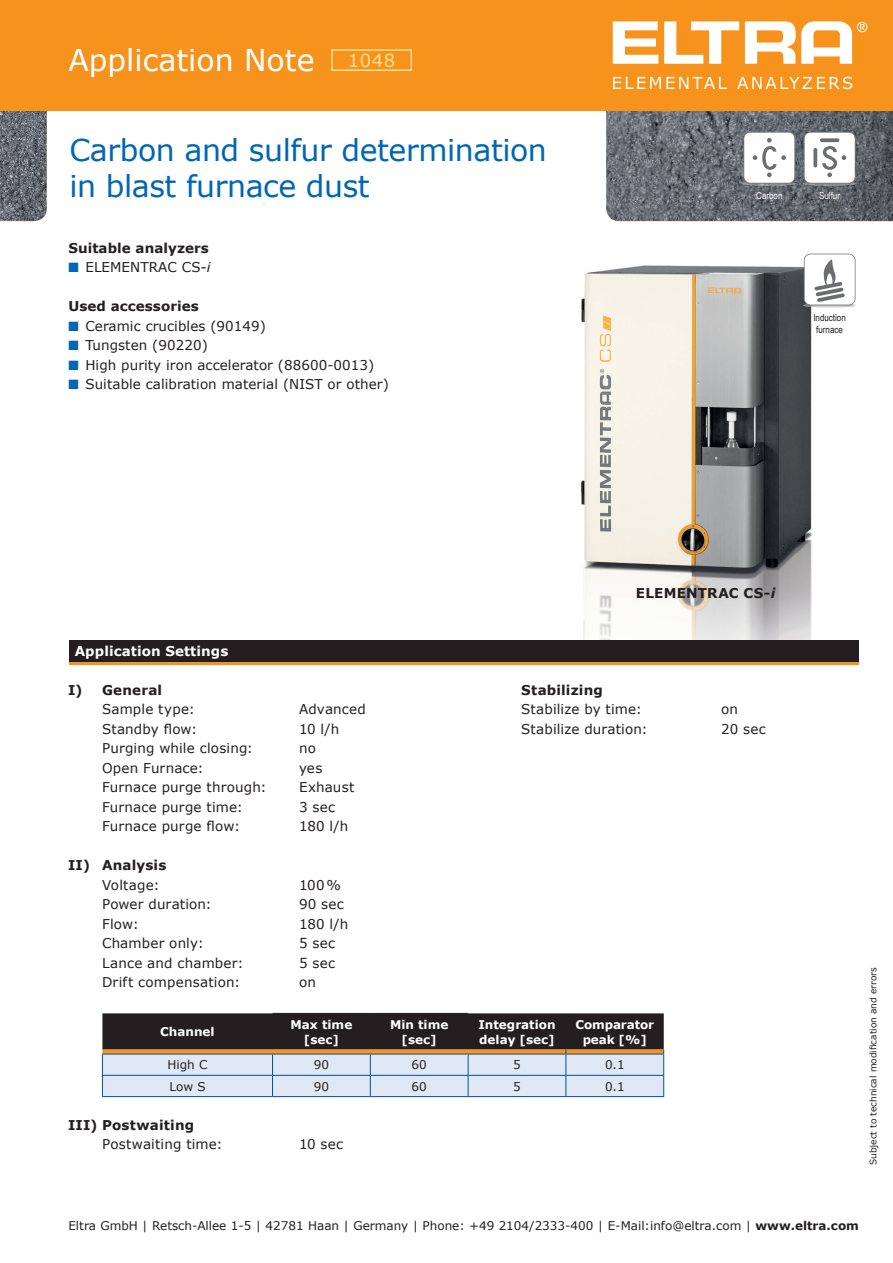
<style>
.page{position:relative;width:893px;height:1263px;background:#fff}
.page>*{position:absolute;margin:0;border:0;box-sizing:border-box;transform-origin:0 0}
.t1{font:30px/36px "Verdana";letter-spacing:-.015em;color:#0166b3}
.t2{font:30px "Verdana";color:#fff}
.t3{font:18px "Verdana";color:#ffe192}
.t4{font:13.5px "Verdana";letter-spacing:.005em;color:#231f20}
.t5{font:700 13.5px "Verdana";letter-spacing:.01em;color:#231f20}
.t6{font:700 13.5px "Verdana";letter-spacing:.005em;color:#fff}
.t7{font:12px "Verdana";color:#231f20}
.t8{font:700 12px/15px "Verdana";color:#fff;text-align:center}
.t9{font:9.75px/11.7px "Arial Narrow";color:#231f20}
.t10{font:9.75px "Arial Narrow";color:#fff}
.t11{font:9px "Verdana";color:#231f20}
.s1{color:#0166b3}
.s2{font-style:italic}
.s3{font-weight:700}
</style>
<div class="page">
<img style="left:0;top:111px;width:47px;height:110px">
<img style="left:581px;top:253px;width:245px;height:387px">
<div style="left:0;top:0;width:893px;height:111px;background:#f7931d"></div>
<div style="left:331px;top:49px;width:81px;height:22px;border:2px solid #ffe192"></div>
<svg style="left:102px;top:1013px;width:562px;height:83px;background:#8b898b"></svg>
<hr style="left:273px;top:1013px;width:97px;height:1px;background:#231f20">
<hr style="left:370px;top:1013px;width:98px;height:1px;background:#231f20">
<hr style="left:102px;top:1075px;width:171px;height:1px;background:#01519b">
<hr style="left:273px;top:1075px;width:97px;height:1px;background:#01519b">
<hr style="left:370px;top:1075px;width:98px;height:1px;background:#01519b">
<hr style="left:468px;top:1075px;width:98px;height:1px;background:#01519b">
<hr style="left:566px;top:1075px;width:98px;height:1px;background:#01519b">
<hr style="left:102px;top:1096px;width:171px;height:1px;background:#01519b">
<hr style="left:273px;top:1096px;width:97px;height:1px;background:#01519b">
<hr style="left:370px;top:1096px;width:98px;height:1px;background:#01519b">
<hr style="left:468px;top:1096px;width:98px;height:1px;background:#01519b">
<hr style="left:566px;top:1096px;width:98px;height:1px;background:#01519b">
<hr style="left:102px;top:1054px;width:171px;height:1px;background:#01519b">
<hr style="left:273px;top:1054px;width:97px;height:1px;background:#01519b">
<hr style="left:370px;top:1054px;width:98px;height:1px;background:#01519b">
<hr style="left:468px;top:1054px;width:98px;height:1px;background:#01519b">
<hr style="left:566px;top:1054px;width:98px;height:1px;background:#01519b">
<div style="left:69px;top:640px;width:790px;height:21px;background:#231f20"></div>
<hr style="left:69px;top:662px;width:790px;height:3px;background:#f7931d">
<svg style="left:804px;top:254px;width:52px;height:53px"></svg>
<svg style="left:613px;top:21px;width:45px;height:43px"></svg>
<svg style="left:664px;top:21px;width:75px;height:43px"></svg>
<svg style="left:745px;top:21px;width:122px;height:43px"></svg>
<svg style="left:613px;top:77px;width:114px;height:12px"></svg>
<svg style="left:737px;top:77px;width:115px;height:12px"></svg>
<svg style="left:606px;top:111px;width:287px;height:110px;background:#7b7f85"></svg>
<svg style="left:820px;top:138px;width:19px;height:4px"></svg>
<svg style="left:813px;top:148px;width:4px;height:19px"></svg>
<h1 class="t2" style="left:68px;top:39px;width:248px">Application Note</h1>
<h2 class="t3" style="left:348px;top:48px;width:49px">1048</h2>
<h1 class="t1" style="left:69px;top:131px;width:479px">Carbon and sulfur determination in blast furnace dust</h1>
<p class="t5" style="left:68px;top:238px;width:142px">Suitable analyzers</p>
<p class="t4" style="left:68px;top:258px;width:144px"><span class="s1">■</span> ELEMENTRAC CS<span class="s2">-i</span></p>
<p class="t5" style="left:68px;top:297px;width:132px">Used accessories</p>
<p class="t4" style="left:68px;top:316px;width:199px"><span class="s1">■</span> Ceramic crucibles (90149)</p>
<p class="t4" style="left:68px;top:336px;width:141px"><span class="s1">■</span> Tungsten (90220)</p>
<p class="t4" style="left:68px;top:355px;width:307px"><span class="s1">■</span> High purity iron accelerator (88600-0013)</p>
<p class="t4" style="left:68px;top:375px;width:322px"><span class="s1">■</span> Suitable calibration material (NIST or other)</p>
<p class="t10" style="left:756px;top:188px;width:28px">Carbon</p>
<p class="t10" style="left:819px;top:188px;width:22px">Sulfur</p>
<p class="t9" style="left:813px;top:311px;width:34px">Induction furnace</p>
<p class="t6" style="left:75px;top:641px;width:155px">Application Settings</p>
<p class="t5" style="left:636px;top:584px;width:141px">ELEMENTRAC CS-<span class="s2">i</span></p>
<p class="t5" style="left:68px;top:680px;width:96px">I) General</p>
<p class="t4" style="left:102px;top:700px;width:94px">Sample type:</p>
<p class="t4" style="left:299px;top:700px;width:68px">Advanced</p>
<p class="t4" style="left:102px;top:720px;width:97px">Standby flow:</p>
<p class="t4" style="left:299px;top:720px;width:42px">10 l/h</p>
<p class="t4" style="left:102px;top:739px;width:153px">Purging while closing:</p>
<p class="t4" style="left:299px;top:739px;width:18px">no</p>
<p class="t4" style="left:102px;top:759px;width:103px">Open Furnace:</p>
<p class="t4" style="left:299px;top:759px;width:25px">yes</p>
<p class="t4" style="left:102px;top:778px;width:166px">Furnace purge through:</p>
<p class="t4" style="left:299px;top:778px;width:57px">Exhaust</p>
<p class="t4" style="left:102px;top:798px;width:142px">Furnace purge time:</p>
<p class="t4" style="left:299px;top:798px;width:38px">3 sec</p>
<p class="t4" style="left:102px;top:817px;width:140px">Furnace purge flow:</p>
<p class="t4" style="left:299px;top:817px;width:51px">180 l/h</p>
<p class="t5" style="left:68px;top:856px;width:100px">II) Analysis</p>
<p class="t4" style="left:102px;top:876px;width:59px">Voltage:</p>
<p class="t4" style="left:299px;top:876px;width:43px">100 %</p>
<p class="t4" style="left:102px;top:895px;width:111px">Power duration:</p>
<p class="t4" style="left:299px;top:895px;width:46px">90 sec</p>
<p class="t4" style="left:102px;top:915px;width:38px">Flow:</p>
<p class="t4" style="left:299px;top:915px;width:51px">180 l/h</p>
<p class="t4" style="left:102px;top:934px;width:103px">Chamber only:</p>
<p class="t4" style="left:299px;top:934px;width:38px">5 sec</p>
<p class="t4" style="left:102px;top:954px;width:143px">Lance and chamber:</p>
<p class="t4" style="left:299px;top:954px;width:38px">5 sec</p>
<p class="t4" style="left:102px;top:973px;width:140px">Drift compensation:</p>
<p class="t4" style="left:299px;top:973px;width:18px">on</p>
<p class="t8" style="left:160px;top:1024px;width:56px">Channel</p>
<p class="t8" style="left:291px;top:1016px;width:63px">Max time [sec]</p>
<p class="t8" style="left:390px;top:1016px;width:60px">Min time [sec]</p>
<p class="t8" style="left:478px;top:1016px;width:79px;text-align:left">Integration delay [sec]</p>
<p class="t8" style="left:575px;top:1016px;width:80px">Comparator peak [%]</p>
<p class="t7" style="left:167px;top:1057px;width:41px">High C</p>
<p class="t7" style="left:314px;top:1057px;width:17px">90</p>
<p class="t7" style="left:412px;top:1057px;width:17px">60</p>
<p class="t7" style="left:513px;top:1057px;width:9px">5</p>
<p class="t7" style="left:605px;top:1057px;width:21px">0.1</p>
<p class="t7" style="left:169px;top:1078px;width:38px">Low S</p>
<p class="t7" style="left:314px;top:1078px;width:17px">90</p>
<p class="t7" style="left:412px;top:1078px;width:17px">60</p>
<p class="t7" style="left:513px;top:1078px;width:9px">5</p>
<p class="t7" style="left:605px;top:1078px;width:21px">0.1</p>
<p class="t5" style="left:68px;top:1115px;width:128px">III) Postwaiting</p>
<p class="t4" style="left:102px;top:1135px;width:122px">Postwaiting time:</p>
<p class="t4" style="left:299px;top:1135px;width:46px">10 sec</p>
<p class="t5" style="left:521px;top:680px;width:83px">Stabilizing</p>
<p class="t4" style="left:521px;top:700px;width:122px">Stabilize by time:</p>
<p class="t4" style="left:721px;top:700px;width:18px">on</p>
<p class="t4" style="left:521px;top:720px;width:128px">Stabilize duration:</p>
<p class="t4" style="left:721px;top:720px;width:46px">20 sec</p>
<p class="t11" style="left:867px;top:1165px;width:199px;rotate:-90deg">Subject to technical modification and errors</p>
<p class="t7" style="left:68px;top:1217px;width:792px">Eltra GmbH | Retsch-Allee 1-5 | 42781 Haan | Germany | Phone: +49 2104/2333-400 | E-Mail:info@eltra.com | <span class="s3">www.eltra.com</span></p>
</div>
